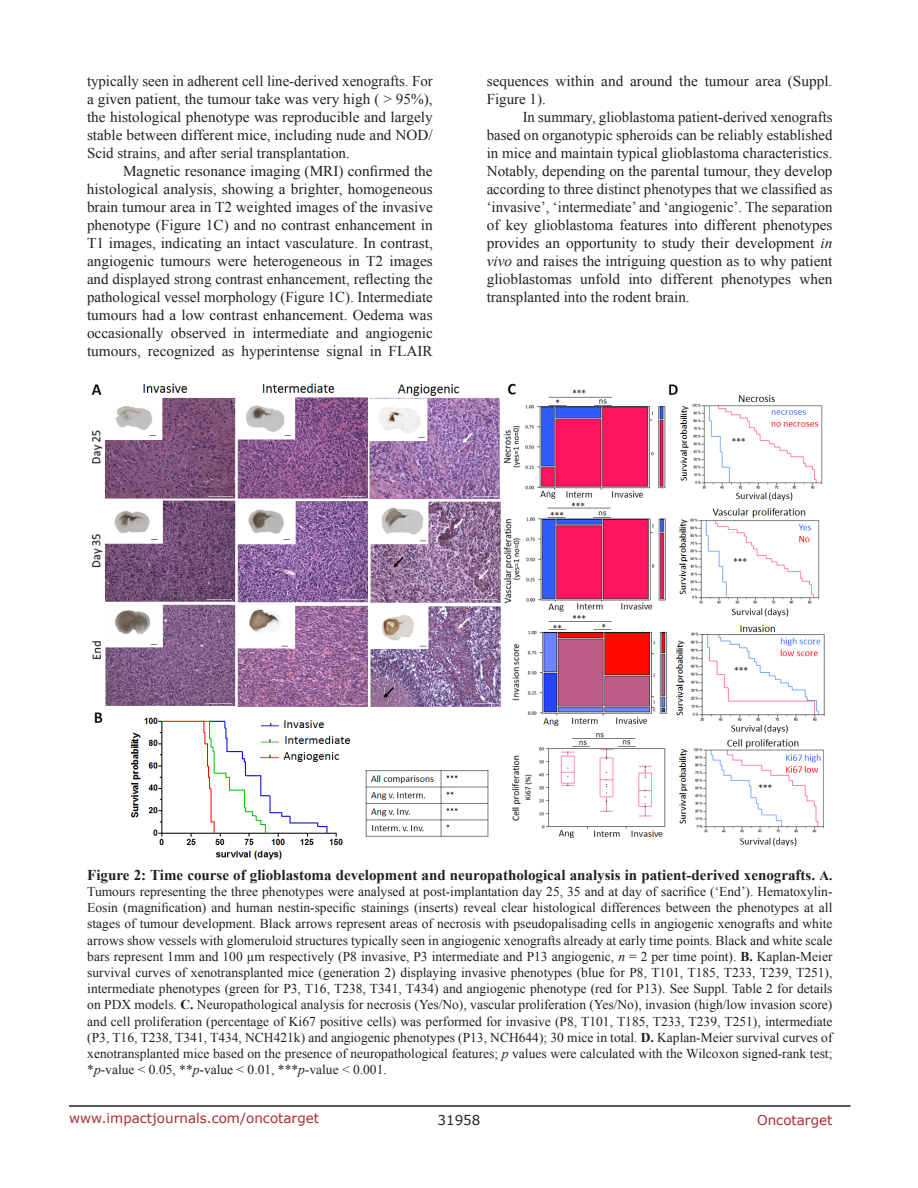
<style>
.page{position:relative;width:918px;height:1188px;background:#fff}
.page>*{position:absolute;margin:0;border:0;box-sizing:border-box;transform-origin:0 0}
.t1{font:15px/18px "Times New Roman";color:#221f22;text-align:justify}
.t2{font:700 15px "Times New Roman";color:#221f22}
.t3{font:13.5px/16.2px "Times New Roman";color:#221f22;text-align:justify}
.t4{font:13.5px "Verdana";color:#ac2b31}
.t5{font:13.5px "Verdana";color:#221f22}
.s1{font-style:italic}
.s2{font-size:13.5px}
.s3{font-weight:700}
</style>
<div class="page">
<hr style="left:69px;top:1105px;width:781px;height:2px;background:#231f20">
<img style="left:91px;top:383px;width:734px;height:477px">
<p class="t1" style="left:87px;top:72px;width:347px">typically seen in adherent cell line-derived xenografts. For a given patient, the tumour take was very high ( &gt; 95%), the histological phenotype was reproducible and largely stable between different mice, including nude and NOD/ Scid strains, and after serial transplantation.</p>
<p class="t1" style="left:87px;top:162px;width:347px;text-indent:36px">Magnetic resonance imaging (MRI) confirmed the histological analysis, showing a brighter, homogeneous brain tumour area in T2 weighted images of the invasive phenotype (Figure 1C) and no contrast enhancement in T1 images, indicating an intact vasculature. In contrast, angiogenic tumours were heterogeneous in T2 images and displayed strong contrast enhancement, reflecting the pathological vessel morphology (Figure 1C). Intermediate tumours had a low contrast enhancement. Oedema was occasionally observed in intermediate and angiogenic tumours, recognized as hyperintense signal in FLAIR</p>
<p class="t1" style="left:487px;top:72px;width:347px">sequences within and around the tumour area (Suppl.<br>Figure 1).</p>
<p class="t1" style="left:487px;top:108px;width:347px;text-indent:36px">In summary, glioblastoma patient-derived xenografts based on organotypic spheroids can be reliably established in mice and maintain typical glioblastoma characteristics.<br>Notably, depending on the parental tumour, they develop according to three distinct phenotypes that we classified as ‘invasive’, ‘intermediate’ and ‘angiogenic’. The separation of key glioblastoma features into different phenotypes provides an opportunity to study their development <span class="s1">in vivo</span> and raises the intriguing question as to why patient glioblastomas unfold into different phenotypes when transplanted into the rodent brain.</p>
<p class="t2" style="left:87px;top:864px;width:747px">Figure 2: Time course of glioblastoma development and neuropathological analysis in patient-derived xenografts. <span class="s2">A.</span></p>
<p class="t3" style="left:87px;top:883px;width:747px">Tumours representing the three phenotypes were analysed at post-implantation day 25, 35 and at day of sacrifice (‘End’). Hematoxylin-Eosin (magnification) and human nestin-specific stainings (inserts) reveal clear histological differences between the phenotypes at all stages of tumour development. Black arrows represent areas of necrosis with pseudopalisading cells in angiogenic xenografts and white arrows show vessels with glomeruloid structures typically seen in angiogenic xenografts already at early time points. Black and white scale bars represent 1mm and 100 µm respectively (P8 invasive, P3 intermediate and P13 angiogenic, <span class="s1">n</span> = 2 per time point). <span class="s3">B.</span> Kaplan-Meier survival curves of xenotransplanted mice (generation 2) displaying invasive phenotypes (blue for P8, T101, T185, T233, T239, T251), intermediate phenotypes (green for P3, T16, T238, T341, T434) and angiogenic phenotype (red for P13). See Suppl. Table 2 for details on PDX models. <span class="s3">C.</span> Neuropathological analysis for necrosis (Yes/No), vascular proliferation (Yes/No), invasion (high/low invasion score) and cell proliferation (percentage of Ki67 positive cells) was performed for invasive (P8, T101, T185, T233, T239, T251), intermediate (P3, T16, T238, T341, T434, NCH421k) and angiogenic phenotypes (P13, NCH644); 30 mice in total. <span class="s3">D.</span> Kaplan-Meier survival curves of xenotransplanted mice based on the presence of neuropathological features; <span class="s1">p</span> values were calculated with the Wilcoxon signed-rank test; *<span class="s1">p</span>-value &lt; 0.05, **<span class="s1">p</span>-value &lt; 0.01, ***<span class="s1">p</span>-value &lt; 0.001.</p>
<p class="t4" style="left:69px;top:1109px;width:252px">www.impactjournals.com/oncotarget</p>
<p class="t5" style="left:438px;top:1111px;width:44px">31958</p>
<p class="t4" style="left:757px;top:1111px;width:77px">Oncotarget</p>
</div>
